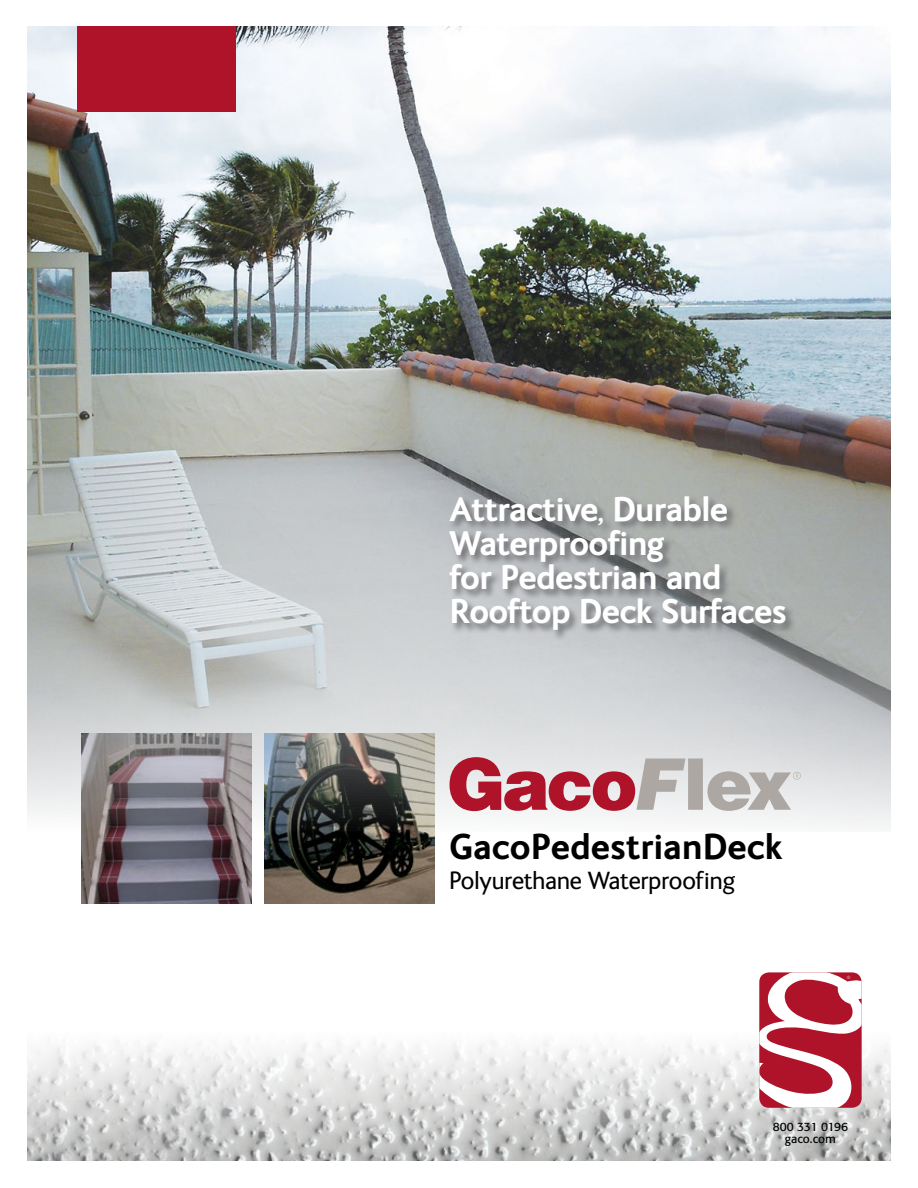
<style>
.page{position:relative;width:918px;height:1188px;background:#fff}
.page>*{position:absolute;margin:0;border:0;box-sizing:border-box;transform-origin:0 0}
.t1{font:700 36px "FS Ingrid";color:#000}
.t2{font:700 34.2px/34px "FS Ingrid";letter-spacing:-.02em;color:#fff}
.t3{font:25.5px "FS Ingrid";color:#000}
.t4{font:12px/12px "Formata";color:#000;text-align:center}
.t5{font:300 4.65px "FS Ingrid";color:#fff}
</style>
<div class="page">
<img style="left:27px;top:1042px;width:864px;height:118px">
<img style="left:81px;top:831px;width:171px;height:73px">
<img style="left:264px;top:831px;width:171px;height:73px">
<img style="left:27px;top:26px;width:864px;height:805px">
<svg style="left:448px;top:495px;width:348px;height:146px;background:#9fa2a3"></svg>
<svg style="left:450px;top:757px;width:351px;height:54px;background:#ca9ea4"></svg>
<div style="left:77px;top:26px;width:158px;height:86px;background:#ae132a"></div>
<svg style="left:759px;top:972px;width:103px;height:136px"></svg>
<p class="t2" style="left:450px;top:492px;width:339px">Attractive, Durable<br>Waterproofing<br>for Pedestrian and<br>Rooftop Deck Surfaces</p>
<p class="t1" style="left:450px;top:827px;width:334px">GacoPedestrianDeck</p>
<p class="t3" style="left:450px;top:867px;width:287px">Polyurethane Waterproofing</p>
<p class="t5" style="left:847px;top:975px;width:5px">®</p>
<p class="t4" style="left:773px;top:1121px;width:77px">800 331 0196 gaco.com</p>
</div>
